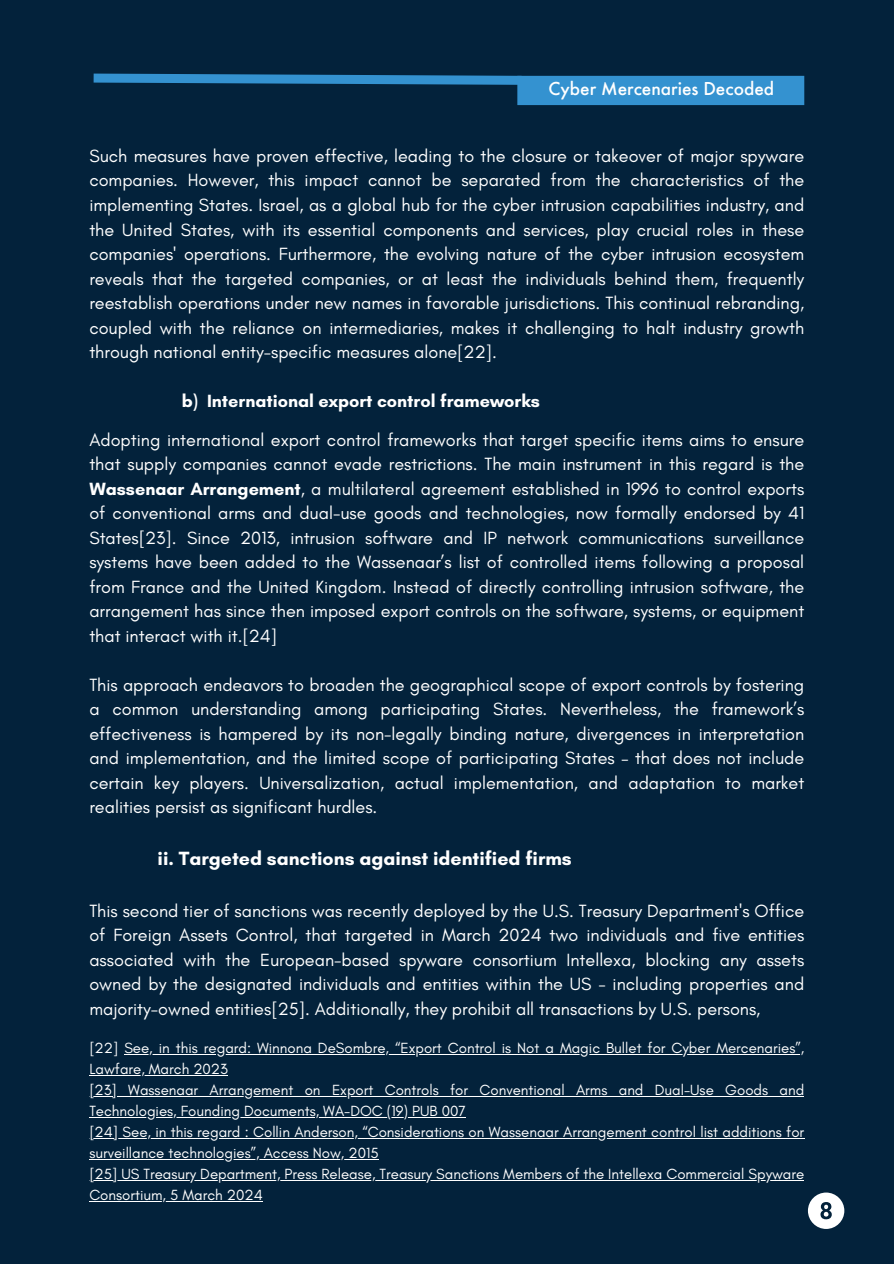
<style>
.page{position:relative;width:894px;height:1264px;background:#fff}
.page>*{position:absolute;margin:0;border:0;box-sizing:border-box;transform-origin:0 0}
.t1{font:700 19.5px "Glacial Indifference";color:#fff}
.t2{font:500 19.5px "Futura Round";color:#fff}
.t3{font:18px/24.5px "Glacial Indifference";color:#fff;text-align:justify}
.t4{font:700 18px "Glacial Indifference";color:#fff}
.t5{font:15px/21px "Glacial Indifference";color:#fff}
.s1{font-weight:700}
</style>
<div class="page">
<div style="left:0;top:0;width:893px;height:1263px;background:#03223b"></div>
<svg style="left:93px;top:73px;width:437px;height:12px"></svg>
<div style="left:517px;top:76px;width:287px;height:29px;background:#3492d0"></div>
<hr style="left:124px;top:1054px;width:680px;height:1px;background:#fff">
<hr style="left:89px;top:1075px;width:139px;height:1px;background:#fff">
<hr style="left:89px;top:1096px;width:39px;height:1px;background:#fff">
<hr style="left:128px;top:1096px;width:676px;height:1px;background:#fff">
<hr style="left:89px;top:1117px;width:376px;height:1px;background:#fff">
<hr style="left:89px;top:1138px;width:164px;height:1px;background:#fff">
<hr style="left:253px;top:1138px;width:551px;height:1px;background:#fff">
<hr style="left:89px;top:1159px;width:289px;height:1px;background:#fff">
<hr style="left:89px;top:1180px;width:32px;height:1px;background:#fff">
<hr style="left:121px;top:1180px;width:683px;height:1px;background:#fff">
<hr style="left:89px;top:1201px;width:174px;height:1px;background:#fff">
<svg style="left:807px;top:1192px;width:37px;height:36px"></svg>
<h1 class="t2" style="left:548px;top:81px;width:227px">Cyber Mercenaries Decoded</h1>
<h2 class="t3" style="left:89px;top:143px;width:716px">Such measures have proven effective, leading to the closure or takeover of major spyware companies. However, this impact cannot be separated from the characteristics of the implementing States. Israel, as a global hub for the cyber intrusion capabilities industry, and the United States, with its essential components and services, play crucial roles in these companies' operations. Furthermore, the evolving nature of the cyber intrusion ecosystem reveals that the targeted companies, or at least the individuals behind them, frequently reestablish operations under new names in favorable jurisdictions. This continual rebranding, coupled with the reliance on intermediaries, makes it challenging to halt industry growth through national entity-specific measures alone[22].</h2>
<h1 class="t4" style="left:182px;top:390px;width:359px">b) International export control frameworks</h1>
<h2 class="t3" style="left:89px;top:427px;width:716px">Adopting international export control frameworks that target specific items aims to ensure that supply companies cannot evade restrictions. The main instrument in this regard is the <span class="s1">Wassenaar Arrangement</span>, a multilateral agreement established in 1996 to control exports of conventional arms and dual-use goods and technologies, now formally endorsed by 41<br>States[23]. Since 2013, intrusion software and IP network communications surveillance systems have been added to the Wassenaar’s list of controlled items following a proposal from France and the United Kingdom. Instead of directly controlling intrusion software, the arrangement has since then imposed export controls on the software, systems, or equipment that interact with it.[24]</h2>
<h2 class="t3" style="left:89px;top:672px;width:716px">This approach endeavors to broaden the geographical scope of export controls by fostering a common understanding among participating States. Nevertheless, the framework’s effectiveness is hampered by its non-legally binding nature, divergences in interpretation and implementation, and the limited scope of participating States – that does not include certain key players. Universalization, actual implementation, and adaptation to market realities persist as significant hurdles.</h2>
<h1 class="t1" style="left:157px;top:846px;width:415px">ii. Targeted sanctions against identified firms</h1>
<h2 class="t3" style="left:89px;top:898px;width:716px">This second tier of sanctions was recently deployed by the U.S. Treasury Department's Office of Foreign Assets Control, that targeted in March 2024 two individuals and five entities associated with the European-based spyware consortium Intellexa, blocking any assets owned by the designated individuals and entities within the US - including properties and majority-owned entities[25]. Additionally, they prohibit all transactions by U.S. persons,</h2>
<p class="t5" style="left:89px;top:1037px;width:716px">[22] See, in this regard: Winnona DeSombre, “Export Control is Not a Magic Bullet for Cyber Mercenaries”,</p>
<p class="t5" style="left:89px;top:1058px;width:140px">Lawfare, March 2023</p>
<p class="t5" style="left:89px;top:1079px;width:29px">[23]</p>
<p class="t5" style="left:89px;top:1079px;width:716px;text-indent:39px">Wassenaar Arrangement on Export Controls for Conventional Arms and Dual-Use Goods and Technologies, Founding Documents, WA-DOC (19) PUB 007<br>[24] See, in this regard : Collin Anderson, “Considerations on Wassenaar Arrangement control list additions for surveillance technologies”, Access Now, 2015<br>[25] US Treasury Department, Press Release, Treasury Sanctions Members of the Intellexa Commercial Spyware Consortium, 5 March 2024</p>
</div>
